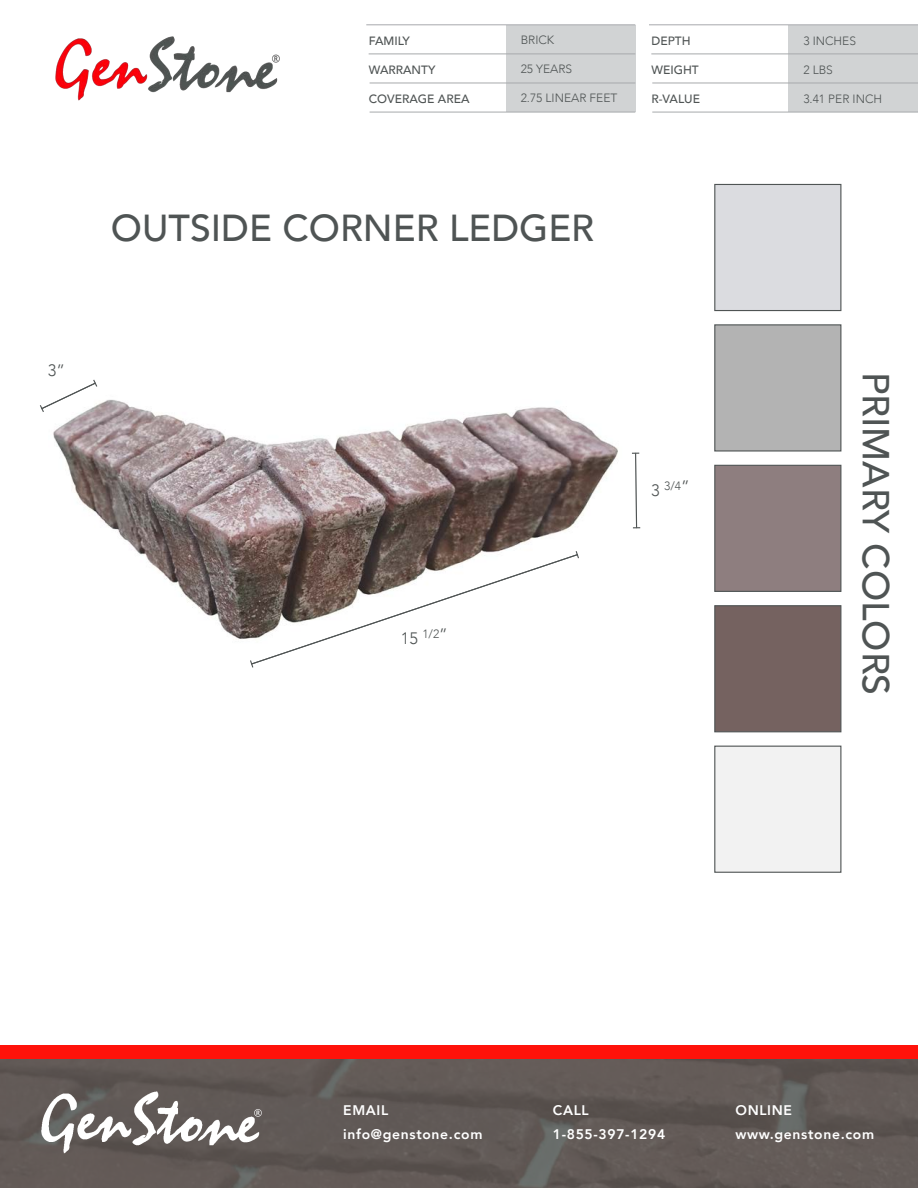
<style>
.page{position:relative;width:918px;height:1188px;background:#fff}
.page>*{position:absolute;margin:0;border:0;box-sizing:border-box;transform-origin:0 0}
.t1{font:500 37.5px "Avenir";color:#4f5454}
.t2{font:300 16.5px "Avenir";color:#4f5454}
.t3{font:800 13.95px/23.5px "Avenir";letter-spacing:.05em;color:#fff}
.t4{font:300 12px "Avenir";color:#4f5454}
.t5{font:500 12px "Avenir";color:#4f5454}
.s1{font-size:16.5px}
</style>
<div class="page">
<img style="left:53px;top:399px;width:565px;height:240px">
<div style="left:506px;top:25px;width:129px;height:29px;background:#d1d3d4"></div>
<img style="left:55px;top:36px;width:225px;height:65px">
<div style="left:506px;top:54px;width:129px;height:29px;background:#d1d3d4"></div>
<div style="left:506px;top:83px;width:129px;height:29px;background:#d1d3d4"></div>
<hr style="left:370px;top:83px;width:265px;height:1px;background:#a7a9ac">
<hr style="left:370px;top:112px;width:265px;height:1px;background:#a7a9ac">
<hr style="left:369px;top:54px;width:266px;height:1px;background:#a7a9ac">
<hr style="left:366px;top:25px;width:269px;height:1px;background:#a7a9ac">
<div style="left:789px;top:25px;width:129px;height:29px;background:#d1d3d4"></div>
<div style="left:789px;top:54px;width:129px;height:29px;background:#d1d3d4"></div>
<div style="left:789px;top:83px;width:129px;height:29px;background:#d1d3d4"></div>
<hr style="left:652px;top:83px;width:266px;height:1px;background:#a7a9ac">
<hr style="left:652px;top:112px;width:266px;height:1px;background:#a7a9ac">
<hr style="left:651px;top:54px;width:267px;height:1px;background:#a7a9ac">
<hr style="left:649px;top:25px;width:269px;height:1px;background:#a7a9ac">
<div style="left:714px;top:184px;width:127px;height:127px;background:#dbdce0;border:1px solid #4f5454"></div>
<div style="left:714px;top:605px;width:127px;height:127px;background:#756260;border:1px solid #4f5454"></div>
<div style="left:714px;top:746px;width:127px;height:127px;background:#f2f2f2;border:1px solid #4f5454"></div>
<div style="left:714px;top:465px;width:127px;height:127px;background:#8e7e7f;border:1px solid #4f5454"></div>
<div style="left:714px;top:324px;width:127px;height:128px;background:#b3b3b3;border:1px solid #4f5454"></div>
<svg style="left:250px;top:551px;width:329px;height:117px"></svg>
<svg style="left:632px;top:452px;width:8px;height:77px"></svg>
<svg style="left:40px;top:380px;width:57px;height:32px"></svg>
<div style="left:0;top:1050px;width:918px;height:138px;background:linear-gradient(to right,#605855,#615956)"></div>
<img style="left:42px;top:1090px;width:221px;height:65px">
<div style="left:0;top:1046px;width:918px;height:13px;background:#ff120a"></div>
<p class="t2" style="left:48px;top:360px;width:19px">3”</p>
<p class="t5" style="left:369px;top:30px;width:43px">FAMILY</p>
<p class="t4" style="left:521px;top:33px;width:35px">BRICK</p>
<p class="t5" style="left:369px;top:60px;width:68px">WARRANTY</p>
<p class="t4" style="left:521px;top:62px;width:53px">25 YEARS</p>
<p class="t5" style="left:369px;top:89px;width:102px">COVERAGE AREA</p>
<p class="t4" style="left:521px;top:91px;width:98px">2.75 LINEAR FEET</p>
<p class="t5" style="left:652px;top:30px;width:41px">DEPTH</p>
<p class="t4" style="left:803px;top:34px;width:54px">3 INCHES</p>
<p class="t5" style="left:652px;top:60px;width:49px">WEIGHT</p>
<p class="t4" style="left:803px;top:63px;width:31px">2 LBS</p>
<p class="t5" style="left:652px;top:89px;width:50px">R-VALUE</p>
<p class="t4" style="left:803px;top:92px;width:80px">3.41 PER INCH</p>
<h1 class="t1" style="left:111px;top:195px;width:485px">OUTSIDE CORNER LEDGER</h1>
<p class="t2" style="left:401px;top:629px;width:48px">15 <sup>1/2</sup>”</p>
<p class="t4" style="left:651px;top:479px;width:40px"><span class="s1">3</span> 3/4<span class="s1">”</span></p>
<h1 class="t1" style="left:908px;top:372px;width:325px;rotate:90deg">PRIMARY COLORS</h1>
<p class="t3" style="left:343px;top:1099px;width:141px">EMAIL info@genstone.com</p>
<p class="t3" style="left:553px;top:1099px;width:114px">CALL<br>1-855-397-1294</p>
<p class="t3" style="left:735px;top:1099px;width:140px">ONLINE www.genstone.com</p>
</div>
